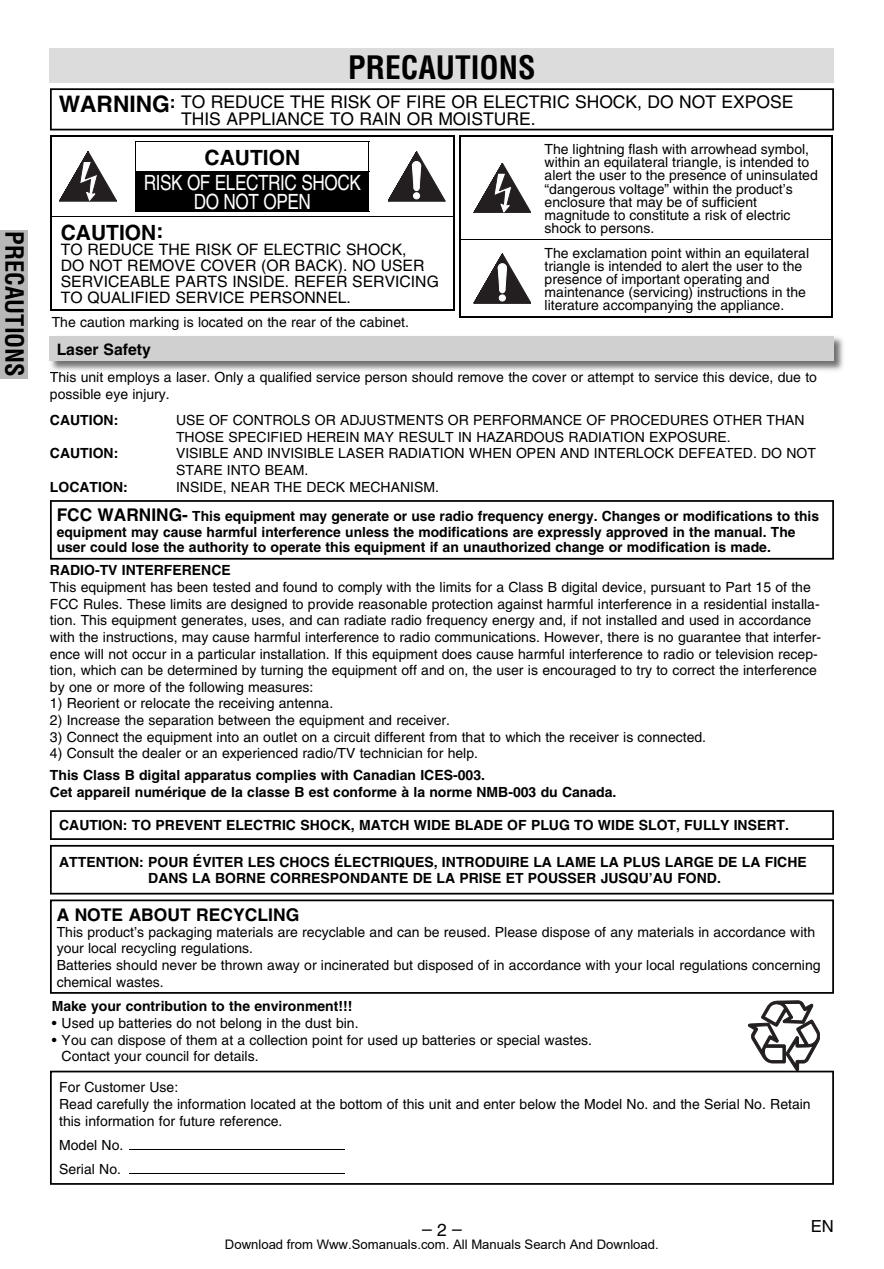
<style>
.page{position:relative;width:884px;height:1269px;background:#fff}
.page>*{position:absolute;margin:0;border:0;box-sizing:border-box;transform-origin:0 0}
.t1{font:700 condensed 31.5px "Helvetica";color:#000}
.t2{font:700 condensed 24.5px "Helvetica";color:#000}
.t3{font:21px/19.2px "Helvetica";letter-spacing:-.025em;color:#fff;text-align:center;scale:.82 1}
.t4{font:700 21px "Helvetica";color:#000}
.t5{font:17.5px/16.6px "Helvetica";color:#000}
.t6{font:700 17.5px "Helvetica";color:#000}
.t7{font:16.62px "Helvetica";color:#000}
.t8{font:15.75px/15.8px "Helvetica";color:#000}
.t9{font:700 15.75px "Helvetica";color:#000}
.t10{font:14px/16.6px "Helvetica";color:#000}
.t11{font:700 14px/15.8px "Helvetica";color:#000}
.t12{font:13.12px "Arial";color:#000}
.s1{font-weight:700;font-size:22.75px}
.s2{font-weight:700}
.s3{font-size:17.5px}
</style>
<div class="page">
<div style="left:0;top:230px;width:28px;height:148px;background:#b8b8b8"></div>
<svg style="left:50px;top:88px;width:784px;height:42px"></svg>
<svg style="left:50px;top:500px;width:784px;height:60px"></svg>
<svg style="left:50px;top:810px;width:784px;height:84px"></svg>
<svg style="left:50px;top:899px;width:784px;height:95px"></svg>
<div style="left:50px;top:49px;width:784px;height:34px;background:#dcdcdc"></div>
<img style="left:49px;top:336px;width:794px;height:36px">
<img style="left:177px;top:372px;width:631px;height:1px">
<img style="left:50px;top:372px;width:87px;height:1px">
<div style="left:50px;top:336px;width:784px;height:25px;background:#d0d0d0"></div>
<svg style="left:775px;top:1000px;width:26px;height:1px"></svg>
<svg style="left:748px;top:1001px;width:72px;height:69px"></svg>
<svg style="left:50px;top:1070px;width:784px;height:115px"></svg>
<hr style="left:459px;top:135px;width:85px;height:2px;background:#000">
<hr style="left:459px;top:137px;width:2px;height:103px;background:#000">
<hr style="left:544px;top:135px;width:289px;height:2px;background:#000">
<hr style="left:831px;top:137px;width:2px;height:103px;background:#000">
<hr style="left:459px;top:240px;width:2px;height:76px;background:#000">
<hr style="left:831px;top:240px;width:2px;height:76px;background:#000">
<hr style="left:459px;top:316px;width:374px;height:2px;background:#000">
<hr style="left:461px;top:240px;width:370px;height:1px;background:#000">
<svg style="left:474px;top:163px;width:57px;height:50px"></svg>
<svg style="left:474px;top:254px;width:57px;height:49px"></svg>
<hr style="left:50px;top:135px;width:75px;height:2px;background:#000">
<hr style="left:50px;top:137px;width:2px;height:80px;background:#000">
<hr style="left:125px;top:135px;width:330px;height:2px;background:#000">
<hr style="left:453px;top:137px;width:2px;height:80px;background:#000">
<hr style="left:50px;top:217px;width:2px;height:92px;background:#000">
<hr style="left:453px;top:217px;width:2px;height:92px;background:#000">
<hr style="left:50px;top:309px;width:405px;height:1px;background:#000">
<hr style="left:52px;top:216px;width:401px;height:1px;background:#000">
<svg style="left:59px;top:152px;width:58px;height:49px"></svg>
<div style="left:136px;top:171px;width:233px;height:40px;background:#000"></div>
<hr style="left:135px;top:141px;width:234px;height:1px;background:#000">
<svg style="left:135px;top:142px;width:1px;height:29px"></svg>
<svg style="left:368px;top:142px;width:1px;height:29px"></svg>
<hr style="left:135px;top:171px;width:234px;height:1px;background:#000">
<hr style="left:135px;top:172px;width:1px;height:39px;background:#000">
<hr style="left:135px;top:211px;width:234px;height:1px;background:#000">
<svg style="left:388px;top:152px;width:57px;height:49px"></svg>
<h2 class="t2" style="left:24px;top:231px;width:147px;rotate:90deg">PRECAUTIONS</h2>
<h1 class="t1" style="left:348px;top:55px;width:189px">PRECAUTIONS</h1>
<p class="t5" style="left:181px;top:95px;width:614px;text-indent:-122px"><span class="s1">WARNING</span><span class="s2">:</span> TO REDUCE THE RISK OF FIRE OR ELECTRIC SHOCK, DO NOT EXPOSE<br>THIS APPLIANCE TO RAIN OR MOISTURE.</p>
<h3 class="t4" style="left:204px;top:150px;width:97px">CAUTION</h3>
<h3 class="t3" style="left:144px;top:175px;width:266px">RISK OF ELECTRIC SHOCK<br>DO NOT OPEN</h3>
<h3 class="t4" style="left:61px;top:225px;width:104px">CAUTION:</h3>
<p class="t8" style="left:61px;top:244px;width:380px">TO REDUCE THE RISK OF ELECTRIC SHOCK,<br>DO NOT REMOVE COVER (OR BACK). NO USER SERVICEABLE PARTS INSIDE. REFER SERVICING TO QUALIFIED SERVICE PERSONNEL.</p>
<p class="t10" style="left:52px;top:315px;width:359px">The caution marking is located on the rear of the cabinet.</p>
<p class="t9" style="left:57px;top:343px;width:96px">Laser Safety</p>
<p class="t10" style="left:544px;top:144px;width:275px;line-height:13.1px">The lightning flash with arrowhead symbol, within an equilateral triangle, is intended to alert the user to the presence of uninsulated “dangerous voltage” within the product’s enclosure that may be of sufficient magnitude to constitute a risk of electric shock to persons.</p>
<p class="t10" style="left:544px;top:248px;width:266px;line-height:13.1px">The exclamation point within an equilateral triangle is intended to alert the user to the presence of important operating and maintenance (servicing) instructions in the literature accompanying the appliance.</p>
<p class="t10" style="left:50px;top:370px;width:768px">This unit employs a laser. Only a qualified service person should remove the cover or attempt to service this device, due to possible eye injury.</p>
<p class="t11" style="left:50px;top:414px;width:70px">CAUTION:</p>
<p class="t10" style="left:176px;top:413px;width:630px">USE OF CONTROLS OR ADJUSTMENTS OR PERFORMANCE OF PROCEDURES OTHER THAN<br>THOSE SPECIFIED HEREIN MAY RESULT IN HAZARDOUS RADIATION EXPOSURE.</p>
<p class="t11" style="left:50px;top:447px;width:70px">CAUTION:</p>
<p class="t10" style="left:176px;top:446px;width:641px">VISIBLE AND INVISIBLE LASER RADIATION WHEN OPEN AND INTERLOCK DEFEATED. DO NOT<br>STARE INTO BEAM.</p>
<p class="t11" style="left:50px;top:480px;width:79px">LOCATION:</p>
<p class="t10" style="left:176px;top:480px;width:264px">INSIDE, NEAR THE DECK MECHANISM.</p>
<p class="t11" style="left:57px;top:509px;width:764px"><span class="s3">FCC WARNING-</span> This equipment may generate or use radio frequency energy. Changes or modifications to this equipment may cause harmful interference unless the modifications are expressly approved in the manual. The user could lose the authority to operate this equipment if an unauthorized change or modification is made.</p>
<p class="t11" style="left:50px;top:564px;width:182px">RADIO-TV INTERFERENCE</p>
<p class="t10" style="left:50px;top:580px;width:773px">This equipment has been tested and found to comply with the limits for a Class B digital device, pursuant to Part 15 of the FCC Rules. These limits are designed to provide reasonable protection against harmful interference in a residential installa&shy;tion. This equipment generates, uses, and can radiate radio frequency energy and, if not installed and used in accordance with the instructions, may cause harmful interference to radio communications. However, there is no guarantee that interfer&shy;ence will not occur in a particular installation. If this equipment does cause harmful interference to radio or television recep&shy;tion, which can be determined by turning the equipment off and on, the user is encouraged to try to correct the interference by one or more of the following measures:</p>
<p class="t10" style="left:50px;top:696px;width:285px">1) Reorient or relocate the receiving antenna.</p>
<p class="t10" style="left:50px;top:713px;width:401px">2) Increase the separation between the equipment and receiver.</p>
<p class="t10" style="left:50px;top:730px;width:657px">3) Connect the equipment into an outlet on a circuit different from that to which the receiver is connected.</p>
<p class="t10" style="left:50px;top:746px;width:429px">4) Consult the dealer or an experienced radio/TV technician for help.</p>
<p class="t11" style="left:50px;top:768px;width:568px;line-height:16.6px">This Class B digital apparatus complies with Canadian ICES-003.<br>Cet appareil numérique de la classe B est conforme à la norme NMB-003 du Canada.</p>
<p class="t11" style="left:59px;top:819px;width:731px">CAUTION: TO PREVENT ELECTRIC SHOCK, MATCH WIDE BLADE OF PLUG TO WIDE SLOT, FULLY INSERT.</p>
<p class="t11" style="left:59px;top:856px;width:749px;text-align:center">ATTENTION: POUR ÉVITER LES CHOCS ÉLECTRIQUES, INTRODUIRE LA LAME LA PLUS LARGE DE LA FICHE<br>DANS LA BORNE CORRESPONDANTE DE LA PRISE ET POUSSER JUSQU’AU FOND.</p>
<p class="t6" style="left:57px;top:908px;width:244px">A NOTE ABOUT RECYCLING</p>
<p class="t10" style="left:57px;top:925px;width:765px">This product’s packaging materials are recyclable and can be reused. Please dispose of any materials in accordance with your local recycling regulations.<br>Batteries should never be thrown away or incinerated but disposed of in accordance with your local regulations concerning chemical wastes.</p>
<p class="t11" style="left:52px;top:1000px;width:302px">Make your contribution to the environment!!!</p>
<p class="t10" style="left:52px;top:1016px;width:308px">• Used up batteries do not belong in the dust bin.</p>
<p class="t10" style="left:62px;top:1032px;width:532px;text-indent:-10px">• You can dispose of them at a collection point for used up batteries or special wastes.<br>Contact your council for details.</p>
<p class="t10" style="left:59px;top:1080px;width:753px">For Customer Use:<br>Read carefully the information located at the bottom of this unit and enter below the Model No. and the Serial No. Retain this information for future reference.</p>
<p class="t10" style="left:59px;top:1134px;width:66px;line-height:24.2px">Model No.<br>Serial No.</p>
<p class="t5" style="left:422px;top:1222px;width:41px">– 2 –</p>
<p class="t7" style="left:811px;top:1220px;width:25px">EN</p>
<p class="t12" style="left:225px;top:1237px;width:435px">Download from Www.Somanuals.com. All Manuals Search And Download.</p>
</div>
